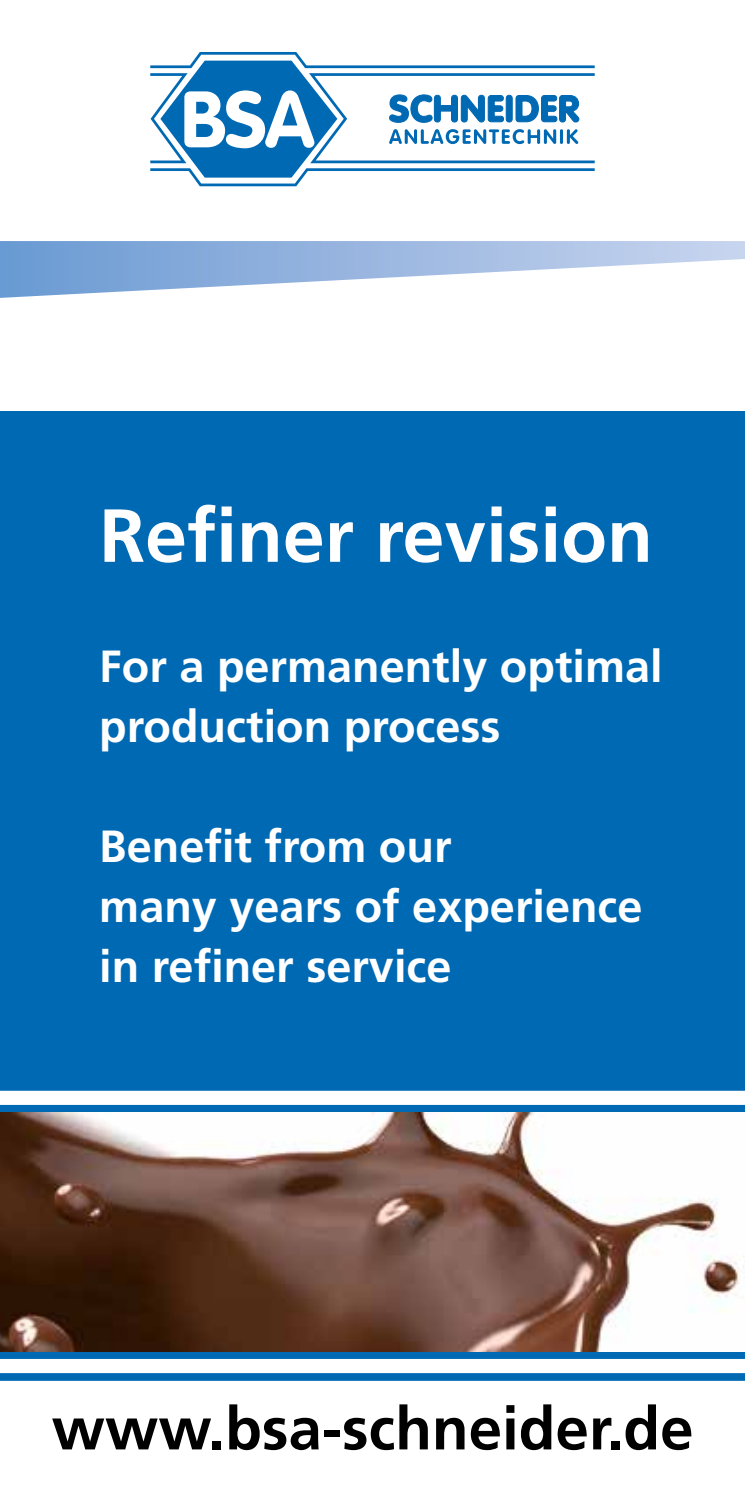
<style>
.page{position:relative;width:745px;height:1489px;background:#fff}
.page>*{position:absolute;margin:0;border:0;box-sizing:border-box;transform-origin:0 0}
.t1{font:700 75px "Frutiger";color:#fff}
.t2{font:700 60px "Frutiger";color:#000}
.t3{font:700 45px/60px "Frutiger";color:#fff}
</style>
<div class="page">
<div style="left:0;top:1084px;width:744px;height:6px;background:#0069b4"></div>
<svg style="left:0;top:1104px;width:744px;height:8px;background:#1d7abc"></svg>
<svg style="left:0;top:1351px;width:744px;height:7px;background:#1267a5"></svg>
<svg style="left:0;top:1373px;width:744px;height:7px;background:#046bb5"></svg>
<svg style="left:0;top:241px;width:744px;height:57px"></svg>
<div style="left:0;top:411px;width:744px;height:673px;background:#0069b4"></div>
<svg style="left:150px;top:52px;width:444px;height:134px"></svg>
<img style="left:0;top:1112px;width:744px;height:239px">
<h1 class="t1" style="left:99px;top:491px;width:554px">Refiner revision</h1>
<p class="t3" style="left:99px;top:635px;width:564px">For a permanently optimal production process</p>
<p class="t3" style="left:99px;top:815px;width:544px">Benefit from our<br>many years of experience in refiner service</p>
<h2 class="t2" style="left:51px;top:1393px;width:643px">www.bsa-schneider.de</h2>
</div>
